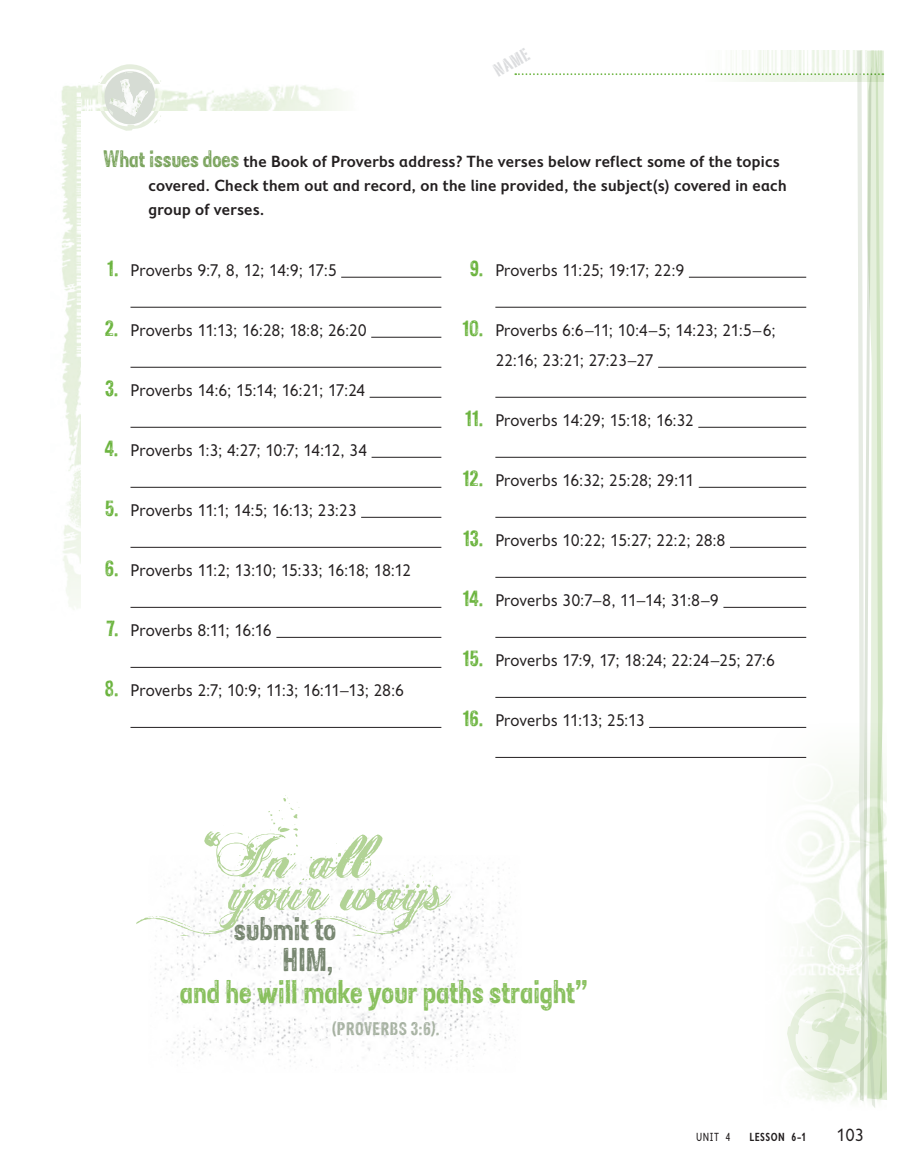
<style>
.page{position:relative;width:918px;height:1175px;background:#fff}
.page>*{position:absolute;margin:0;border:0;box-sizing:border-box;transform-origin:0 0}
._18_pt_gray{font:108px "Ginga";color:#b2d396}
._18_pt_gray-2{font:27px "Sans Culottes";letter-spacing:-.01em;color:#89c05e}
._18_pt_gray-3{font:27px/31.5px "Sans Culottes";letter-spacing:-.01em;color:#788771;text-align:right}
.t1{font:18px "Portago ITCTT";color:#dcdddf}
.Running_footer_recto{font:18px "Fiendstar";color:#231f20}
.text_11_5_20_numbere{font:17.25px/30px "Fiendstar";letter-spacing:-.015em;color:#231f20}
.directions{font:600 16.5px/24px "Fiendstar";letter-spacing:.005em;color:#231f20}
.t2{font:15px "Sans Culottes";letter-spacing:.035em;color:#a7b2a2}
.Running_footer_recto-2{font:600 condensed 12px "Fiendstar";letter-spacing:.04em;color:#231f20}
.Running_footer_recto-3{font:condensed 12px "Fiendstar";color:#231f20}
.s1{font-family:"Sans Culottes";font-weight:400;font-size:19.5px;color:#7ba45e}
.s2{font-family:"Sans Culottes";font-size:18px;color:#6cb43f}
</style>
<div class="page">
<img style="left:81px;top:85px;width:261px;height:25px">
<img style="left:61px;top:85px;width:20px;height:524px">
<svg style="left:97px;top:64px;width:68px;height:67px"></svg>
<svg style="left:515px;top:50px;width:373px;height:1058px"></svg>
<img style="left:704px;top:50px;width:179px;height:31px">
<img style="left:155px;top:855px;width:366px;height:217px">
<hr style="left:341px;top:277px;width:100px;height:1px;background:#231f20">
<hr style="left:130px;top:307px;width:311px;height:1px;background:#231f20">
<hr style="left:371px;top:337px;width:70px;height:1px;background:#231f20">
<hr style="left:130px;top:367px;width:311px;height:1px;background:#231f20">
<hr style="left:370px;top:397px;width:71px;height:1px;background:#231f20">
<hr style="left:130px;top:427px;width:311px;height:1px;background:#231f20">
<hr style="left:372px;top:457px;width:69px;height:1px;background:#231f20">
<hr style="left:130px;top:487px;width:311px;height:1px;background:#231f20">
<hr style="left:361px;top:517px;width:80px;height:1px;background:#231f20">
<hr style="left:130px;top:547px;width:311px;height:1px;background:#231f20">
<hr style="left:130px;top:607px;width:311px;height:1px;background:#231f20">
<hr style="left:276px;top:637px;width:165px;height:1px;background:#231f20">
<hr style="left:130px;top:667px;width:311px;height:1px;background:#231f20">
<hr style="left:130px;top:727px;width:311px;height:1px;background:#231f20">
<hr style="left:689px;top:277px;width:117px;height:1px;background:#231f20">
<hr style="left:495px;top:307px;width:311px;height:1px;background:#231f20">
<hr style="left:658px;top:367px;width:148px;height:1px;background:#231f20">
<hr style="left:495px;top:397px;width:311px;height:1px;background:#231f20">
<hr style="left:698px;top:427px;width:108px;height:1px;background:#231f20">
<hr style="left:495px;top:457px;width:311px;height:1px;background:#231f20">
<hr style="left:699px;top:487px;width:107px;height:1px;background:#231f20">
<hr style="left:495px;top:517px;width:311px;height:1px;background:#231f20">
<hr style="left:730px;top:547px;width:76px;height:1px;background:#231f20">
<hr style="left:495px;top:577px;width:311px;height:1px;background:#231f20">
<hr style="left:723px;top:607px;width:83px;height:1px;background:#231f20">
<hr style="left:495px;top:637px;width:311px;height:1px;background:#231f20">
<hr style="left:495px;top:697px;width:311px;height:1px;background:#231f20">
<hr style="left:649px;top:727px;width:157px;height:1px;background:#231f20">
<hr style="left:495px;top:757px;width:311px;height:1px;background:#231f20">
<p class="t1" style="left:489px;top:62px;width:39px;rotate:-30deg">NAME</p>
<p class="directions" style="left:148px;top:149px;width:640px;text-indent:-45px"><span class="s1">What issues does</span> the Book of Proverbs address? The verses below reflect some of the topics covered. Check them out and record, on the line provided, the subject(s) covered in each group of verses.</p>
<p class="text_11_5_20_numbere" style="left:107px;top:255px;width:231px"><span class="s2">1.</span> Proverbs 9:7, 8, 12; 14:9; 17:5</p>
<p class="text_11_5_20_numbere" style="left:105px;top:315px;width:264px"><span class="s2">2.</span> Proverbs 11:13; 16:28; 18:8; 26:20</p>
<p class="text_11_5_20_numbere" style="left:105px;top:375px;width:262px"><span class="s2">3.</span> Proverbs 14:6; 15:14; 16:21; 17:24</p>
<p class="text_11_5_20_numbere" style="left:105px;top:435px;width:264px"><span class="s2">4.</span> Proverbs 1:3; 4:27; 10:7; 14:12, 34</p>
<p class="text_11_5_20_numbere" style="left:105px;top:495px;width:254px"><span class="s2">5.</span> Proverbs 11:1; 14:5; 16:13; 23:23</p>
<p class="text_11_5_20_numbere" style="left:105px;top:555px;width:308px"><span class="s2">6.</span> Proverbs 11:2; 13:10; 15:33; 16:18; 18:12</p>
<p class="text_11_5_20_numbere" style="left:107px;top:615px;width:167px"><span class="s2">7.</span> Proverbs 8:11; 16:16</p>
<p class="text_11_5_20_numbere" style="left:105px;top:675px;width:301px"><span class="s2">8.</span> Proverbs 2:7; 10:9; 11:3; 16:11–13; 28:6</p>
<p class="text_11_5_20_numbere" style="left:470px;top:255px;width:216px"><span class="s2">9.</span> Proverbs 11:25; 19:17; 22:9</p>
<p class="text_11_5_20_numbere" style="left:495px;top:315px;width:282px;text-indent:-33px"><span class="s2">10.</span> Proverbs 6:6–11; 10:4–5; 14:23; 21:5–6;<br>22:16; 23:21; 27:23–27</p>
<p class="text_11_5_20_numbere" style="left:465px;top:405px;width:230px"><span class="s2">11.</span> Proverbs 14:29; 15:18; 16:32</p>
<p class="text_11_5_20_numbere" style="left:463px;top:465px;width:233px"><span class="s2">12.</span> Proverbs 16:32; 25:28; 29:11</p>
<p class="text_11_5_20_numbere" style="left:463px;top:525px;width:264px"><span class="s2">13.</span> Proverbs 10:22; 15:27; 22:2; 28:8</p>
<p class="text_11_5_20_numbere" style="left:463px;top:585px;width:258px"><span class="s2">14.</span> Proverbs 30:7–8, 11–14; 31:8–9</p>
<p class="text_11_5_20_numbere" style="left:463px;top:645px;width:314px"><span class="s2">15.</span> Proverbs 17:9, 17; 18:24; 22:24–25; 27:6</p>
<p class="text_11_5_20_numbere" style="left:463px;top:705px;width:183px"><span class="s2">16.</span> Proverbs 11:13; 25:13</p>
<p class="_18_pt_gray" style="left:197px;top:776px;width:173px">“In all</p>
<p class="_18_pt_gray" style="left:232px;top:808px;width:299px">your ways</p>
<p class="_18_pt_gray-3" style="left:234px;top:912px;width:104px">submit to<br>HIM,</p>
<p class="_18_pt_gray-2" style="left:180px;top:971px;width:410px">and he will make your paths straight”</p>
<p class="t2" style="left:332px;top:1017px;width:109px">(PROVERBS 3:6).</p>
<p class="Running_footer_recto-3" style="left:696px;top:1130px;width:36px">UNIT 4</p>
<p class="Running_footer_recto-2" style="left:750px;top:1130px;width:58px">LESSON 6-1</p>
<p class="Running_footer_recto" style="left:836px;top:1125px;width:29px">103</p>
</div>
